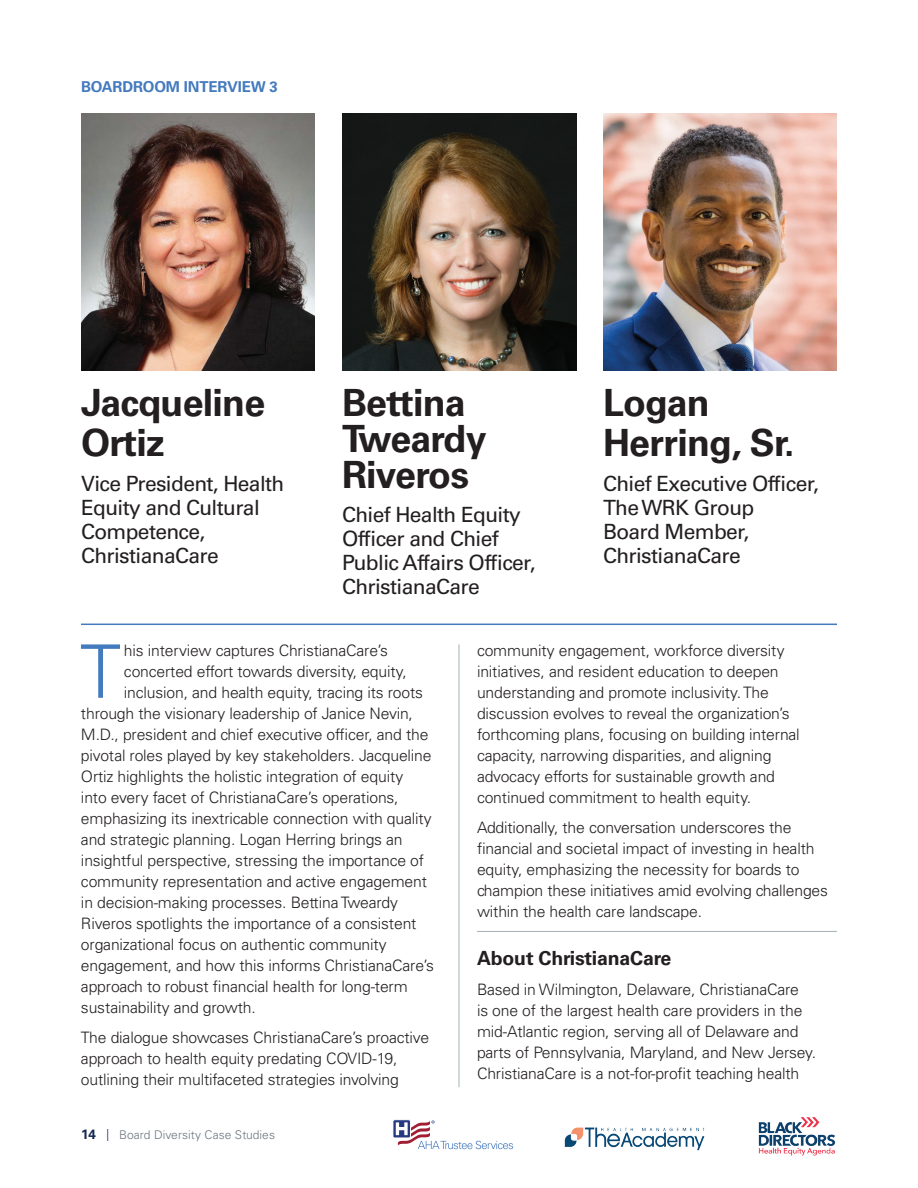
<style>
.page{position:relative;width:918px;height:1188px;background:#fff}
.page>*{position:absolute;margin:0;border:0;box-sizing:border-box;transform-origin:0 0}
.t1{font:300 73.95px "Univers LT Std";color:#447abe}
.t2{font:700 37.5px/40.5px "Univers LT Std";letter-spacing:-.02em;color:#231f20}
.t3{font:21px/24px "Univers LT Std";letter-spacing:-.03em;color:#231f20}
.t4{font:700 19.5px "Univers LT Std";letter-spacing:-.01em;color:#231f20}
.t5{font:300 15.75px/21px "Univers LT Std";letter-spacing:-.01em;color:#231f20}
.t6{font:700 15px "Univers LT Std";letter-spacing:-.01em;color:#447abe}
.t7{font:300 12px "Univers LT Std";letter-spacing:.005em;color:#6d767f}
.s1{font-weight:700;font-size:13.5px;color:#172a53}
.s2{color:#172a53}
</style>
<div class="page">
<img style="left:758px;top:1117px;width:77px;height:39px">
<svg style="left:393px;top:1119px;width:120px;height:30px"></svg>
<img style="left:564px;top:1127px;width:141px;height:24px">
<hr style="left:459px;top:644px;width:1px;height:443px;background:#a4b2b5">
<img style="left:81px;top:113px;width:234px;height:258px">
<img style="left:342px;top:113px;width:234px;height:258px">
<img style="left:603px;top:113px;width:234px;height:258px">
<hr style="left:81px;top:624px;width:756px;height:1px;background:#447abe">
<hr style="left:477px;top:931px;width:360px;height:1px;background:#a4b2b5">
<p class="t6" style="left:81px;top:78px;width:198px">BOARDROOM INTERVIEW 3</p>
<h2 class="t2" style="left:81px;top:383px;width:186px">Jacqueline<br>Ortiz</h2>
<h3 class="t3" style="left:81px;top:472px;width:205px">Vice President, Health<br>Equity and Cultural<br>Competence,<br>ChristianaCare</h3>
<h2 class="t2" style="left:342px;top:385px;width:146px;line-height:36px">Bettina<br>Tweardy<br>Riveros</h2>
<h3 class="t3" style="left:342px;top:503px;width:195px">Chief Health Equity<br>Officer and Chief<br>Public Affairs Officer,<br>ChristianaCare</h3>
<h2 class="t2" style="left:603px;top:383px;width:193px">Logan<br>Herring, Sr.</h2>
<h3 class="t3" style="left:603px;top:472px;width:217px">Chief Executive Officer,<br>The WRK Group<br>Board Member,<br>ChristianaCare</h3>
<h1 class="t1" style="left:80px;top:627px;width:43px">T</h1>
<p class="t5" style="left:124px;top:640px;width:266px">his interview captures ChristianaCare’s</p>
<p class="t5" style="left:124px;top:661px;width:284px">concerted effort towards diversity, equity,</p>
<p class="t5" style="left:124px;top:682px;width:301px">inclusion, and health equity, tracing its roots</p>
<p class="t5" style="left:81px;top:703px;width:334px">through the visionary leadership of Janice Nevin,</p>
<p class="t5" style="left:81px;top:724px;width:349px">M.D., president and chief executive officer, and the</p>
<p class="t5" style="left:81px;top:745px;width:352px">pivotal roles played by key stakeholders. Jacqueline</p>
<p class="t5" style="left:81px;top:766px;width:324px">Ortiz highlights the holistic integration of equity</p>
<p class="t5" style="left:81px;top:787px;width:319px">into every facet of ChristianaCare’s operations,</p>
<p class="t5" style="left:81px;top:808px;width:352px">emphasizing its inextricable connection with quality</p>
<p class="t5" style="left:81px;top:829px;width:323px">and strategic planning. Logan Herring brings an</p>
<p class="t5" style="left:81px;top:850px;width:345px">insightful perspective, stressing the importance of</p>
<p class="t5" style="left:81px;top:871px;width:347px">community representation and active engagement</p>
<p class="t5" style="left:81px;top:892px;width:319px">in decision-making processes. Bettina Tweardy</p>
<p class="t5" style="left:81px;top:913px;width:337px">Riveros spotlights the importance of a consistent</p>
<p class="t5" style="left:81px;top:934px;width:307px">organizational focus on authentic community</p>
<p class="t5" style="left:81px;top:955px;width:355px">engagement, and how this informs ChristianaCare’s</p>
<p class="t5" style="left:81px;top:976px;width:328px">approach to robust financial health for long-term</p>
<p class="t5" style="left:81px;top:997px;width:176px">sustainability and growth.</p>
<p class="t5" style="left:81px;top:1027px;width:350px">The dialogue showcases ChristianaCare’s proactive approach to health equity predating COVID-19, outlining their multifaceted strategies involving</p>
<p class="t7" style="left:81px;top:1128px;width:196px"><span class="s1">14</span> <span class="s2">|</span> Board Diversity Case Studies</p>
<p class="t5" style="left:477px;top:640px;width:324px">community engagement, workforce diversity initiatives, and resident education to deepen understanding and promote inclusivity. The discussion evolves to reveal the organization’s forthcoming plans, focusing on building internal capacity, narrowing disparities, and aligning advocacy efforts for sustainable growth and continued commitment to health equity.</p>
<p class="t5" style="left:477px;top:817px;width:353px">Additionally, the conversation underscores the financial and societal impact of investing in health equity, emphasizing the necessity for boards to champion these initiatives amid evolving challenges within the health care landscape.</p>
<p class="t4" style="left:477px;top:947px;width:196px">About ChristianaCare</p>
<p class="t5" style="left:477px;top:979px;width:341px">Based in Wilmington, Delaware, ChristianaCare<br>is one of the largest health care providers in the mid-Atlantic region, serving all of Delaware and parts of Pennsylvania, Maryland, and New Jersey.<br>ChristianaCare is a not-for-profit teaching health</p>
</div>
